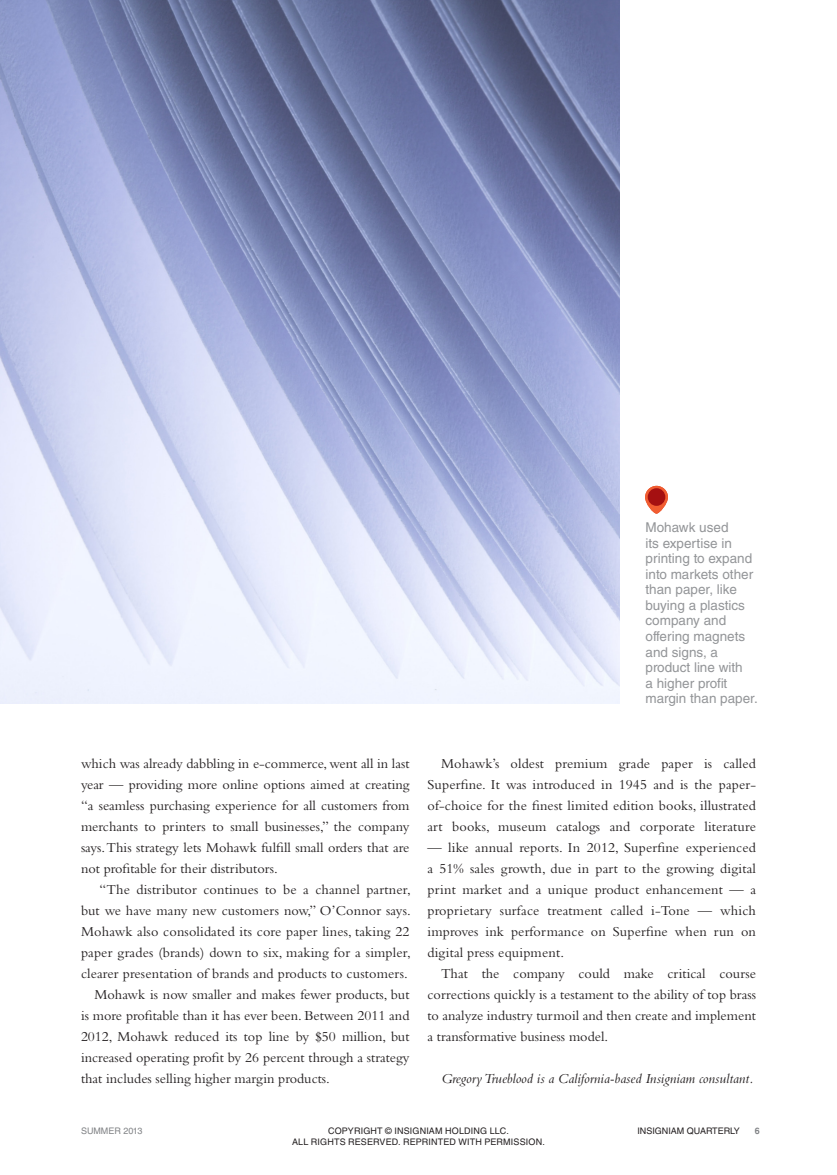
<style>
.page{position:relative;width:837px;height:1175px;background:#fff}
.page>*{position:absolute;margin:0;border:0;box-sizing:border-box;transform-origin:0 0}
.Body-copy{font:14.25px/21px "Bembo Std";letter-spacing:.01em;color:#231f20;text-align:justify}
.subsubhead{font:14.25px/21px "Bembo Std";color:#231f20;text-align:justify}
.Body-copy-2{font:italic 14.25px "Bembo Std";color:#231f20}
.t1{font:13.5px/15.6px "Helvetica LT Std";color:#939598}
.t2{font:9px/10.8px "Helvetica LT Std";letter-spacing:.015em;color:#231f20;text-align:center}
.t3{font:9px "Helvetica LT Std";color:#808285}
.t4{font:700 9px "Helvetica LT Std";color:#808285}
</style>
<div class="page">
<img style="left:0;top:0;width:620px;height:703px">
<svg style="left:645px;top:486px;width:23px;height:27px"></svg>
<div style="left:648px;top:488px;width:17px;height:18px;background:#a51011;border-radius:50%"></div>
<p class="t1" style="left:645px;top:519px;width:114px">Mohawk used<br>its expertise in printing to expand into markets other than paper, like buying a plastics company and offering magnets and signs, a product line with<br>a higher profit margin than paper.</p>
<p class="subsubhead" style="left:81px;top:753px;width:330px">which was already dabbling in e-commerce, went all in last year — providing more online options aimed at creating “a seamless purchasing experience for all customers from merchants to printers to small businesses,” the company says. This strategy lets Mohawk fulfill small orders that are not profitable for their distributors.</p>
<p class="Body-copy" style="left:81px;top:879px;width:331px;text-indent:18px">“The distributor continues to be a channel partner, but we have many new customers now,” O’Connor says.<br>Mohawk also consolidated its core paper lines, taking 22 paper grades (brands) down to six, making for a simpler, clearer presentation of brands and products to customers.</p>
<p class="Body-copy" style="left:81px;top:984px;width:330px;text-indent:14px">Mohawk is now smaller and makes fewer products, but is more profitable than it has ever been. Between 2011 and 2012, Mohawk reduced its top line by $50 million, but increased operating profit by 26 percent through a strategy that includes selling higher margin products.</p>
<p class="Body-copy" style="left:428px;top:753px;width:330px;text-indent:14px">Mohawk’s oldest premium grade paper is called Superfine. It was introduced in 1945 and is the paper&shy;of-choice for the finest limited edition books, illustrated art books, museum catalogs and corporate literature</p>
<p class="Body-copy" style="left:428px;top:837px;width:330px">— like annual reports. In 2012, Superfine experienced a 51% sales growth, due in part to the growing digital print market and a unique product enhancement — a proprietary surface treatment called i-Tone — which improves ink performance on Superfine when run on digital press equipment.</p>
<p class="Body-copy" style="left:428px;top:963px;width:330px;text-indent:14px">That the company could make critical course corrections quickly is a testament to the ability of top brass to analyze industry turmoil and then create and implement a transformative business model.</p>
<p class="Body-copy-2" style="left:441px;top:1070px;width:314px">Gregory Trueblood is a California-based Insigniam consultant.</p>
<p class="t3" style="left:81px;top:1125px;width:63px">SUMMER 2013</p>
<p class="t2" style="left:637px;top:1125px;width:104px">INSIGNIAM QUARTERLY</p>
<p class="t4" style="left:755px;top:1125px;width:7px">6</p>
<p class="t2" style="left:292px;top:1125px;width:254px">COPYRIGHT © INSIGNIAM HOLDING LLC.<br>ALL RIGHTS RESERVED. REPRINTED WITH PERMISSION.</p>
</div>
